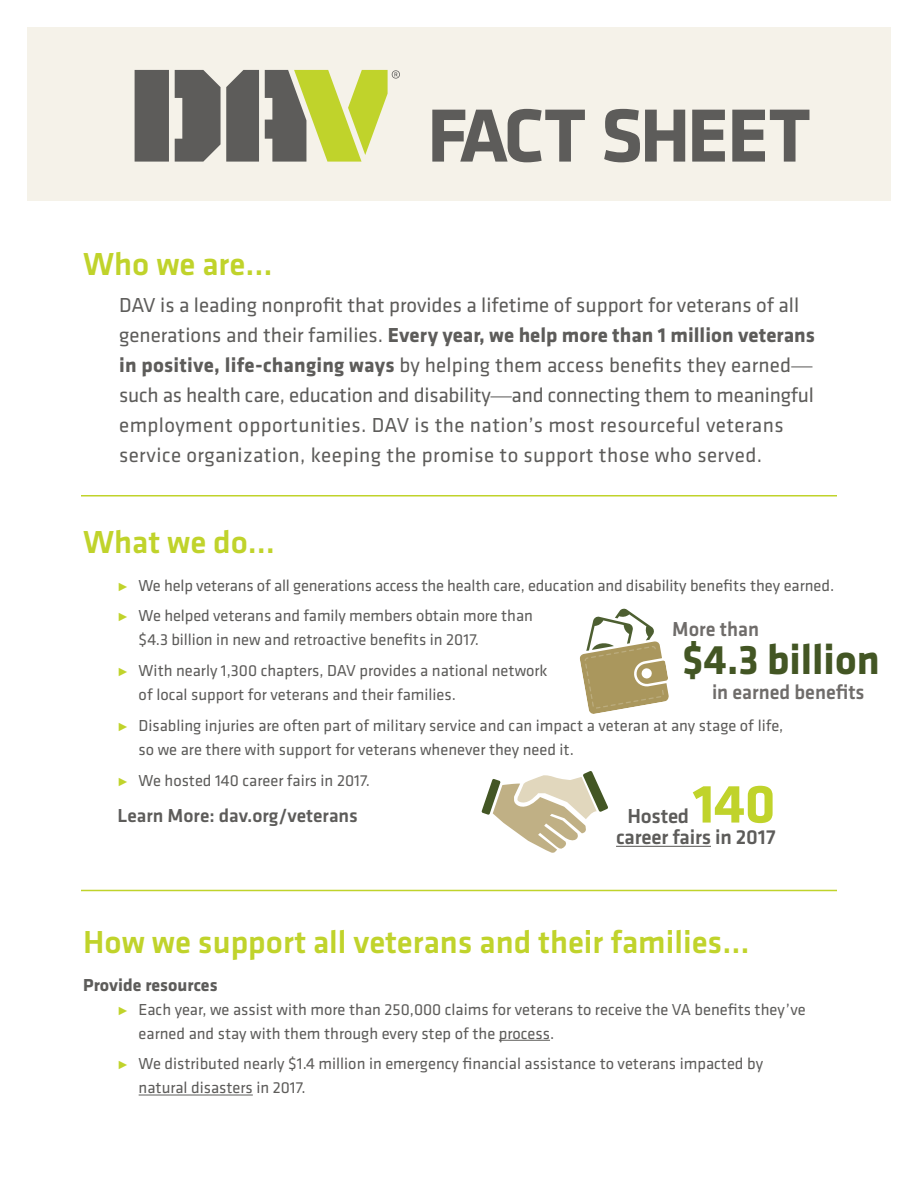
<style>
.page{position:relative;width:918px;height:1188px;background:#fff}
.page>*{position:absolute;margin:0;border:0;box-sizing:border-box;transform-origin:0 0}
.t1{font:700 78px "Klavika";letter-spacing:-.04em;color:#5d5c5a}
.t2{font:700 56.1px "Klavika";color:#c0d32b}
.t3{font:700 43.35px "Klavika";color:#435624;scale:.96 1}
.t4{font:500 33px "Klavika";color:#c0d32b}
.t5{font:21px/30px "Klavika";letter-spacing:.01em;color:#5d5c5a}
.t6{font:500 21px "Klavika";color:#6f6c6a;scale:.96 1}
.t7{font:500 21px "Klavika";letter-spacing:-.01em;color:#5d5c5a}
.t8{font:500 19.5px "Klavika";color:#5d5c5a}
.t9{font:700 18px "Klavika";color:#5d5c5a}
.t10{font:16.5px/24px "Klavika";color:#5d5c5a}
.s1{font-weight:700}
.s2{font-family:"Century"}
.s3{font-weight:300;color:#c0d32b}
.s4{font-size:42.9px}
</style>
<div class="page">
<div style="left:27px;top:27px;width:864px;height:174px;background:#f5f2e9"></div>
<svg style="left:135px;top:70px;width:265px;height:92px"></svg>
<svg style="left:482px;top:771px;width:126px;height:82px"></svg>
<hr style="left:616px;top:846px;width:95px;height:1px;background:#5d5c5a">
<svg style="left:579px;top:608px;width:90px;height:106px"></svg>
<hr style="left:81px;top:495px;width:756px;height:1px;background:#c0d32b">
<hr style="left:499px;top:1040px;width:51px;height:1px;background:#5d5c5a">
<hr style="left:139px;top:1095px;width:114px;height:1px;background:#5d5c5a">
<hr style="left:81px;top:890px;width:756px;height:1px;background:#c0d32b">
<p class="t1" style="left:427px;top:79px;width:385px">FACT SHEET</p>
<p class="t4" style="left:83px;top:242px;width:191px">Who we are…</p>
<p class="t5" style="left:119px;top:289px;width:697px">DAV is a leading nonprofit that provides a lifetime of support for veterans of all generations and their families. <span class="s1">Every year, we help more than 1 million veterans in positive, life-changing ways</span> by helping them access benefits they earned<span class="s2">— </span>such as health care, education and disability<span class="s2">—</span>and connecting them to meaningful employment opportunities. DAV is the nation’s most resourceful veterans service organization, keeping the promise to support those who served.</p>
<p class="t4" style="left:83px;top:520px;width:193px">What we do…</p>
<p class="t10" style="left:118px;top:573px;width:718px"><span class="s3">•</span> We help veterans of all generations access the health care, education and disability benefits they earned.</p>
<p class="t10" style="left:139px;top:603px;width:396px;text-indent:-21px"><span class="s3">•</span> We helped veterans and family members obtain more than $4.3 billion in new and retroactive benefits in 2017.</p>
<p class="t10" style="left:139px;top:658px;width:410px;text-indent:-21px"><span class="s3">•</span> With nearly 1,300 chapters, DAV provides a national network of local support for veterans and their families.</p>
<p class="t10" style="left:139px;top:713px;width:646px;text-indent:-21px"><span class="s3">•</span> Disabling injuries are often part of military service and can impact a veteran at any stage of life, so we are there with support for veterans whenever they need it.</p>
<p class="t10" style="left:118px;top:768px;width:254px"><span class="s3">•</span> We hosted 140 career fairs in 2017.</p>
<p class="t8" style="left:118px;top:803px;width:242px">Learn More: dav.org/veterans</p>
<p class="t6" style="left:672px;top:614px;width:92px">More than</p>
<p class="t3" style="left:683px;top:629px;width:207px"><span class="s4">$4.3</span> billion</p>
<p class="t6" style="left:712px;top:678px;width:160px">in earned benefits</p>
<p class="t2" style="left:693px;top:763px;width:84px">140</p>
<p class="t7" style="left:616px;top:823px;width:161px">career fairs in 2017</p>
<p class="t7" style="left:627px;top:801px;width:63px">Hosted</p>
<p class="t4" style="left:83px;top:920px;width:668px">How we support all veterans and their families…</p>
<p class="t9" style="left:83px;top:972px;width:136px">Provide resources</p>
<p class="t10" style="left:139px;top:997px;width:669px;text-indent:-21px"><span class="s3">•</span> Each year, we assist with more than 250,000 claims for veterans to receive the VA benefits they’ve earned and stay with them through every step of the process.</p>
<p class="t10" style="left:139px;top:1051px;width:626px;text-indent:-21px"><span class="s3">•</span> We distributed nearly $1.4 million in emergency financial assistance to veterans impacted by natural disasters in 2017.</p>
</div>
